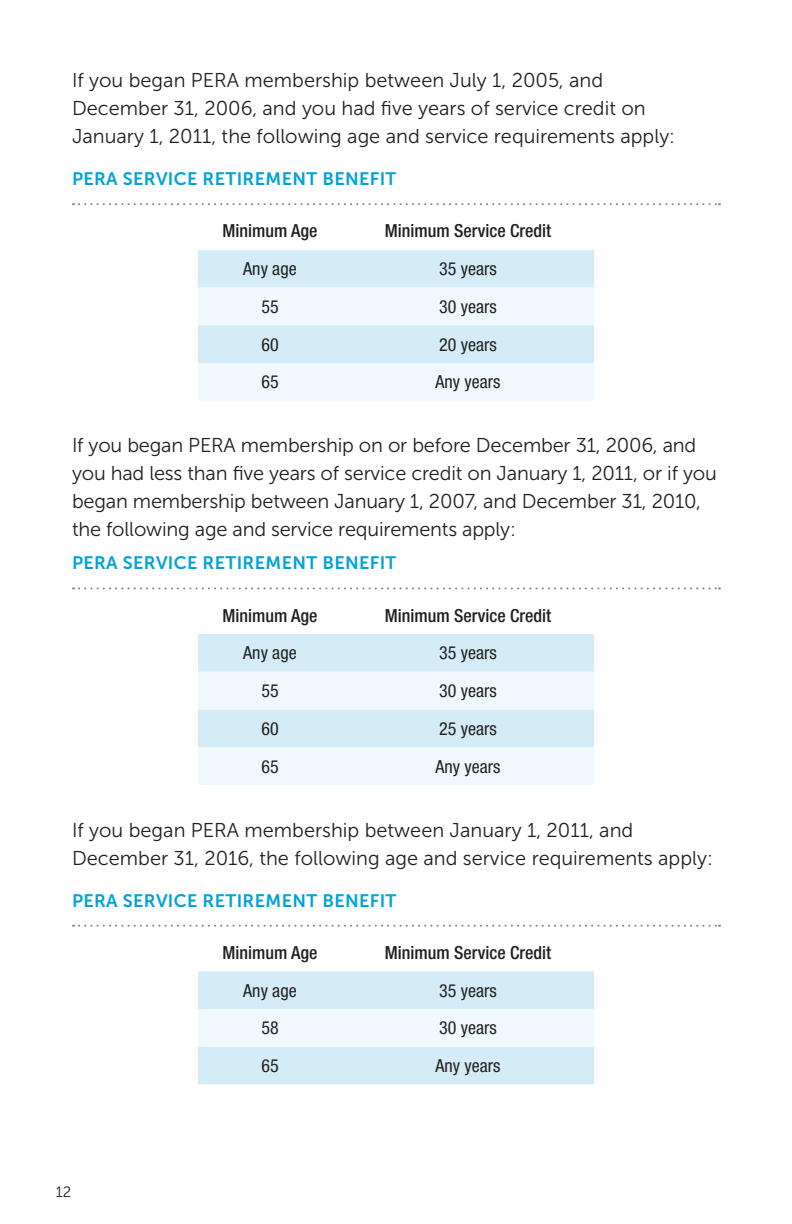
<style>
.page{position:relative;width:792px;height:1224px;background:#fff}
.page>*{position:absolute;margin:0;border:0;box-sizing:border-box;transform-origin:0 0}
.Body_Copy{font:20px/28px "Museo Sans 300";color:#231f20}
.EligibilityCharts{font:condensed 18px "Helvetica Neue LT Std";color:#231f20}
.EligibilityChartHead{font:500 condensed 18px "Helvetica Neue LT Std";color:#231f20}
.Chart_Title{font:18px "Museo Sans 700";letter-spacing:.02em;color:#00a2d8}
.t1{font:15px "Museo Sans 300";color:#231f20}
</style>
<div class="page">
<svg style="left:73px;top:203px;width:647px;height:2px"></svg>
<svg style="left:73px;top:587px;width:647px;height:2px"></svg>
<svg style="left:73px;top:925px;width:647px;height:2px"></svg>
<div style="left:198px;top:250px;width:396px;height:38px;background:#d3ecf7"></div>
<svg style="left:198px;top:288px;width:396px;height:113px;fill:#eff8fc"></svg>
<div style="left:198px;top:634px;width:396px;height:38px;background:#d3ecf7"></div>
<svg style="left:198px;top:672px;width:396px;height:113px;fill:#eff8fc"></svg>
<div style="left:198px;top:971px;width:396px;height:113px;background:#d3ecf7"></div>
<div style="left:198px;top:1009px;width:396px;height:38px;background:#eff8fc"></div>
<p class="Body_Copy" style="left:72px;top:66px;width:605px">If you began PERA membership between July 1, 2005, and<br>December 31, 2006, and you had five years of service credit on<br>January 1, 2011, the following age and service requirements apply:</p>
<p class="Chart_Title" style="left:72px;top:169px;width:326px">PERA SERVICE RETIREMENT BENEFIT</p>
<p class="EligibilityChartHead" style="left:223px;top:220px;width:96px">Minimum Age</p>
<p class="EligibilityChartHead" style="left:385px;top:220px;width:168px">Minimum Service Credit</p>
<p class="EligibilityCharts" style="left:243px;top:258px;width:55px">Any age</p>
<p class="EligibilityCharts" style="left:439px;top:258px;width:59px">35 years</p>
<p class="EligibilityCharts" style="left:261px;top:296px;width:19px">55</p>
<p class="EligibilityCharts" style="left:439px;top:296px;width:59px">30 years</p>
<p class="EligibilityCharts" style="left:261px;top:334px;width:19px">60</p>
<p class="EligibilityCharts" style="left:439px;top:334px;width:59px">20 years</p>
<p class="EligibilityCharts" style="left:261px;top:371px;width:19px">65</p>
<p class="EligibilityCharts" style="left:435px;top:371px;width:67px">Any years</p>
<p class="Body_Copy" style="left:72px;top:432px;width:646px">If you began PERA membership on or before December 31, 2006, and you had less than five years of service credit on January 1, 2011, or if you began membership between January 1, 2007, and December 31, 2010, the following age and service requirements apply:</p>
<p class="Chart_Title" style="left:72px;top:553px;width:326px">PERA SERVICE RETIREMENT BENEFIT</p>
<p class="EligibilityChartHead" style="left:223px;top:604px;width:96px">Minimum Age</p>
<p class="EligibilityChartHead" style="left:385px;top:604px;width:168px">Minimum Service Credit</p>
<p class="EligibilityCharts" style="left:243px;top:643px;width:55px">Any age</p>
<p class="EligibilityCharts" style="left:439px;top:643px;width:59px">35 years</p>
<p class="EligibilityCharts" style="left:261px;top:680px;width:19px">55</p>
<p class="EligibilityCharts" style="left:439px;top:680px;width:59px">30 years</p>
<p class="EligibilityCharts" style="left:261px;top:718px;width:19px">60</p>
<p class="EligibilityCharts" style="left:439px;top:718px;width:59px">25 years</p>
<p class="EligibilityCharts" style="left:261px;top:756px;width:19px">65</p>
<p class="EligibilityCharts" style="left:435px;top:756px;width:67px">Any years</p>
<p class="Body_Copy" style="left:72px;top:816px;width:642px">If you began PERA membership between January 1, 2011, and<br>December 31, 2016, the following age and service requirements apply:</p>
<p class="Chart_Title" style="left:72px;top:890px;width:326px">PERA SERVICE RETIREMENT BENEFIT</p>
<p class="EligibilityChartHead" style="left:223px;top:942px;width:96px">Minimum Age</p>
<p class="EligibilityChartHead" style="left:385px;top:942px;width:168px">Minimum Service Credit</p>
<p class="EligibilityCharts" style="left:243px;top:980px;width:55px">Any age</p>
<p class="EligibilityCharts" style="left:439px;top:980px;width:59px">35 years</p>
<p class="EligibilityCharts" style="left:261px;top:1018px;width:19px">58</p>
<p class="EligibilityCharts" style="left:439px;top:1018px;width:59px">30 years</p>
<p class="EligibilityCharts" style="left:261px;top:1055px;width:19px">65</p>
<p class="EligibilityCharts" style="left:435px;top:1055px;width:67px">Any years</p>
<p class="t1" style="left:56px;top:1184px;width:17px">12</p>
</div>
